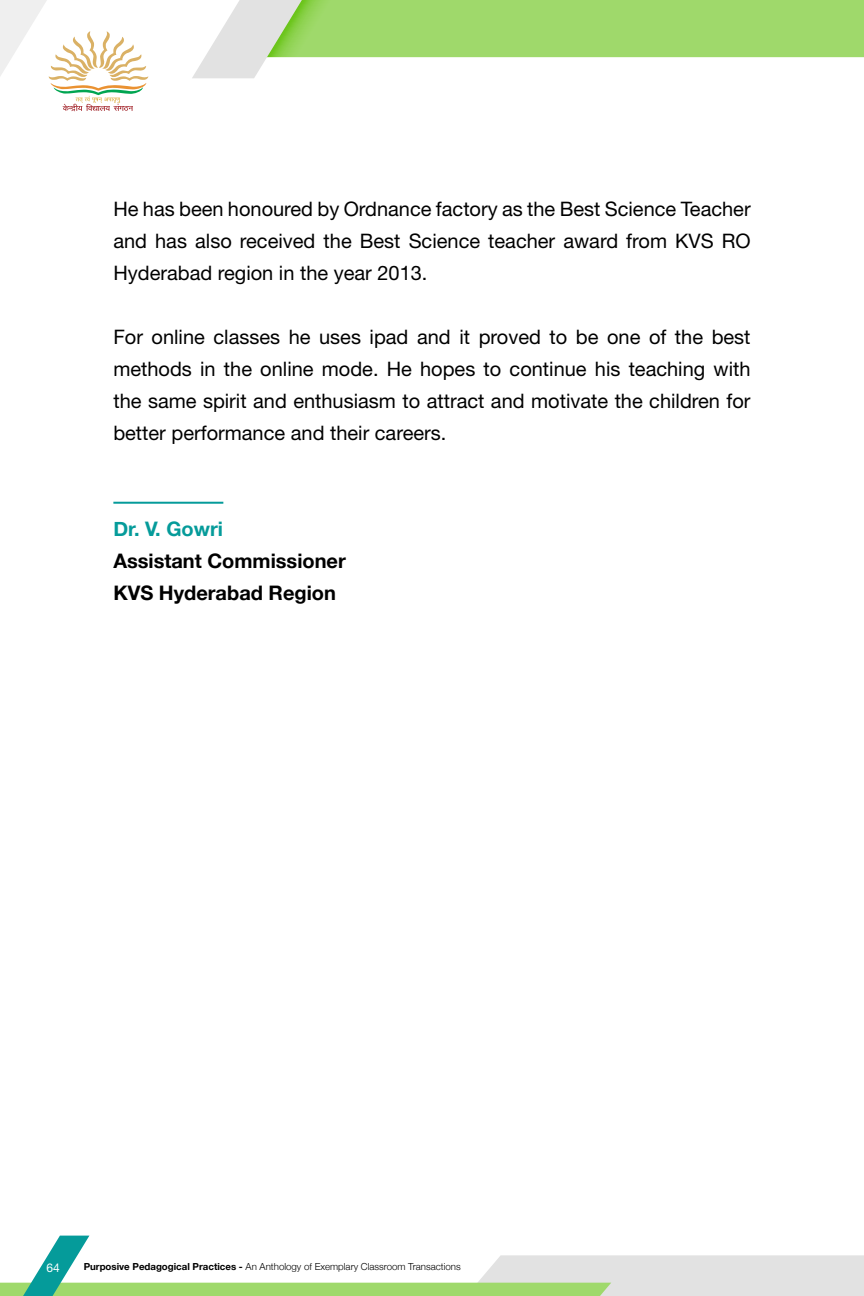
<style>
.page{position:relative;width:864px;height:1296px;background:#fff}
.page>*{position:absolute;margin:0;border:0;box-sizing:border-box;transform-origin:0 0}
.t1{font:20px/32px "Helvetica Neue";color:#000;text-align:justify}
.t2{font:700 20px/32px "Helvetica Neue";color:#000}
.t3{font:700 20px "Helvetica Neue";color:#059b9a}
.t4{font:12px "Helvetica Neue";color:#fff}
.t5{font:300 9.6px "Helvetica Neue";color:#000}
.s1{font-weight:700}
</style>
<div class="page">
<svg style="left:192px;top:0;width:672px;height:78px"></svg>
<svg style="left:0;top:1236px;width:864px;height:60px"></svg>
<svg style="left:0;top:0;width:148px;height:112px"></svg>
<hr style="left:113px;top:502px;width:110px;height:2px;background:#059b9a">
<p class="t1" style="left:113px;top:192px;width:639px">He has been honoured by Ordnance factory as the Best Science Teacher and has also received the Best Science teacher award from KVS RO Hyderabad region in the year 2013.</p>
<p class="t1" style="left:113px;top:320px;width:639px">For online classes he uses ipad and it proved to be one of the best methods in the online mode. He hopes to continue his teaching with the same spirit and enthusiasm to attract and motivate the children for better performance and their careers.</p>
<p class="t3" style="left:113px;top:516px;width:111px">Dr. V. Gowri</p>
<p class="t2" style="left:113px;top:544px;width:234px">Assistant Commissioner<br>KVS Hyderabad Region</p>
<p class="t4" style="left:47px;top:1261px;width:15px">64</p>
<p class="t5" style="left:84px;top:1261px;width:379px"><span class="s1">Purposive Pedagogical Practices -</span> An Anthology of Exemplary Classroom Transactions</p>
</div>
